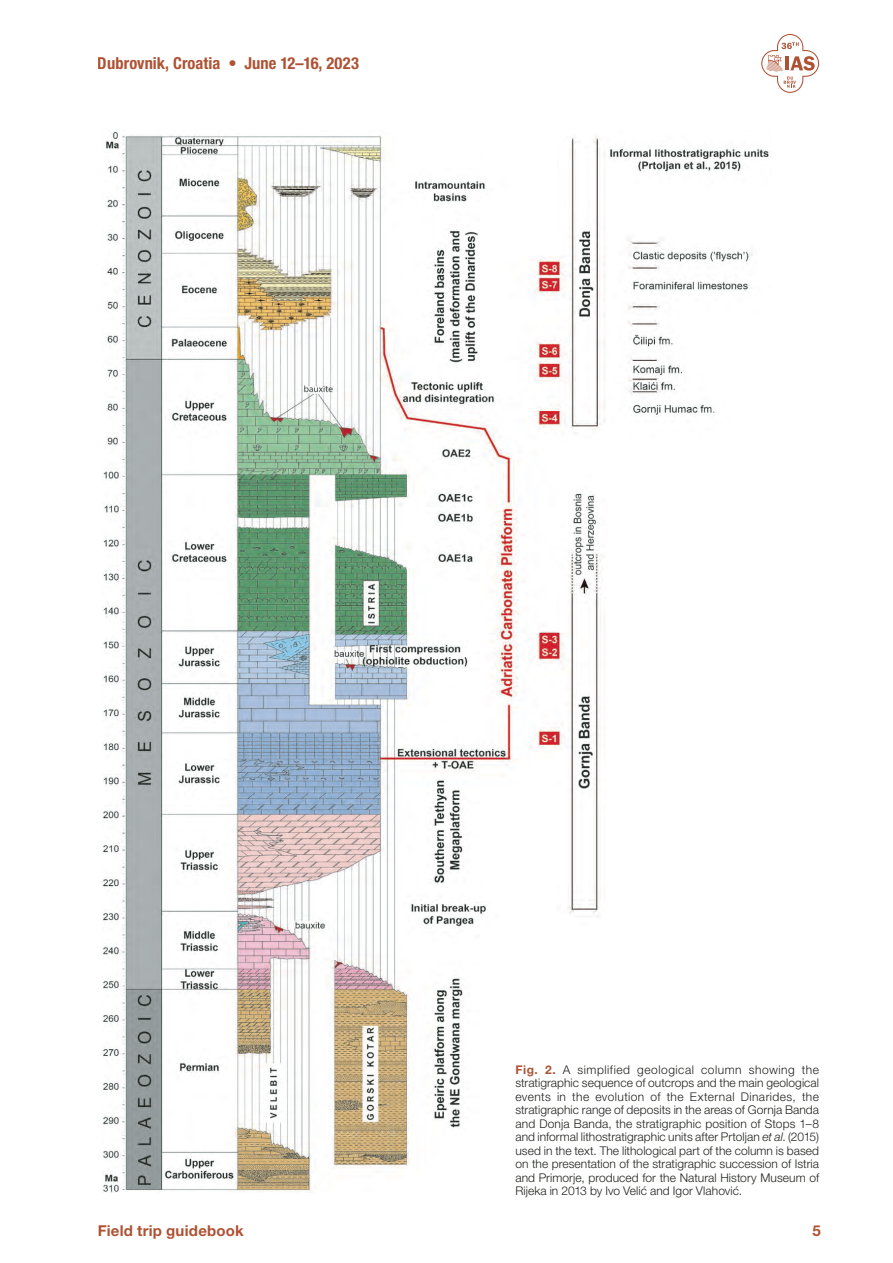
<style>
.page{position:relative;width:893px;height:1263px;background:#fff}
.page>*{position:absolute;margin:0;border:0;box-sizing:border-box;transform-origin:0 0}
.t1{font:700 condensed 16.5px "Helvetica Neue LT Pro";color:#ae5233}
.t2{font:700 15px "Helvetica Neue LT Pro";letter-spacing:.015em;color:#ae5233}
.t3{font:300 12px/13.5px "Helvetica Neue LT Pro";letter-spacing:.005em;color:#20231e;text-align:justify}
.s1{font-weight:700;color:#ae5233}
.s2{font-style:italic}
</style>
<div class="page">
<svg style="left:761px;top:34px;width:58px;height:59px"></svg>
<img style="left:103px;top:131px;width:667px;height:1061px">
<h1 class="t1" style="left:98px;top:53px;width:263px">Dubrovnik, Croatia • June 12–16, 2023</h1>
<p class="t3" style="left:515px;top:1062px;width:305px"><span class="s1">Fig. 2.</span> A simplified geological column showing the stratigraphic sequence of outcrops and the main geological events in the evolution of the External Dinarides, the stratigraphic range of deposits in the areas of Gornja Banda and Donja Banda, the stratigraphic position of Stops 1–8 and informal lithostratigraphic units after Prtoljan <span class="s2">et al</span>. (2015) used in the text. The lithological part of the column is based on the presentation of the stratigraphic succession of Istria and Primorje, produced for the Natural History Museum of Rijeka in 2013 by Ivo Velić and Igor Vlahović.</p>
<p class="t2" style="left:98px;top:1222px;width:147px">Field trip guidebook</p>
<p class="t2" style="left:812px;top:1222px;width:10px">5</p>
</div>
